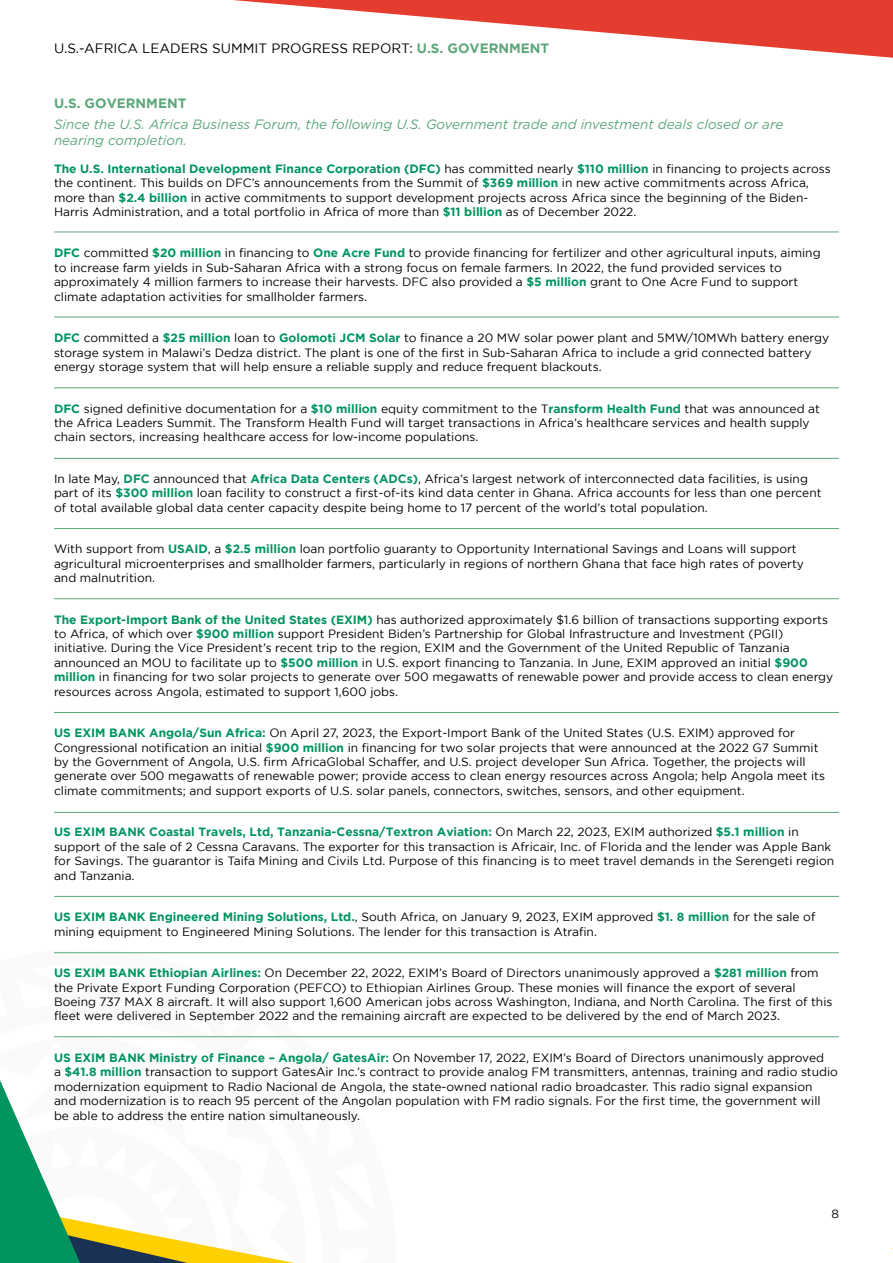
<style>
.page{position:relative;width:893px;height:1263px;background:#fff}
.page>*{position:absolute;margin:0;border:0;box-sizing:border-box;transform-origin:0 0}
.t1{font:italic 13.5px/16.2px "Gotham";color:#5da77b}
.t2{font:13.5px "Gotham";color:#000}
.t3{font:700 13.5px "Gotham";color:#5da77b}
.t4{font:12px/14.4px "Gotham";color:#000}
.s1{font-weight:700;color:#5da77b}
.s2{font-weight:700;color:#00945e}
</style>
<div class="page">
<svg style="left:0;top:1080px;width:295px;height:183px"></svg>
<svg style="left:233px;top:0;width:660px;height:58px"></svg>
<hr style="left:54px;top:232px;width:785px;height:1px;background:#5da77b">
<hr style="left:54px;top:317px;width:785px;height:1px;background:#5da77b">
<hr style="left:54px;top:388px;width:785px;height:1px;background:#5da77b">
<hr style="left:54px;top:458px;width:785px;height:1px;background:#5da77b">
<hr style="left:54px;top:528px;width:785px;height:1px;background:#5da77b">
<hr style="left:54px;top:598px;width:785px;height:1px;background:#5da77b">
<hr style="left:54px;top:712px;width:785px;height:1px;background:#5da77b">
<hr style="left:54px;top:812px;width:785px;height:1px;background:#5da77b">
<hr style="left:54px;top:896px;width:785px;height:1px;background:#5da77b">
<hr style="left:54px;top:952px;width:785px;height:1px;background:#5da77b">
<hr style="left:54px;top:1036px;width:785px;height:1px;background:#5da77b">
<p class="t2" style="left:54px;top:41px;width:497px">U.S.-AFRICA LEADERS SUMMIT PROGRESS REPORT: <span class="s1">U.S. GOVERNMENT</span></p>
<p class="t3" style="left:54px;top:96px;width:134px">U.S. GOVERNMENT</p>
<p class="t1" style="left:54px;top:116px;width:731px">Since the U.S. Africa Business Forum, the following U.S. Government trade and investment deals closed or are nearing completion.</p>
<p class="t4" style="left:54px;top:161px;width:778px"><span class="s2">The U.S. International Development Finance Corporation (DFC)</span> has committed nearly <span class="s2">$110 million</span> in financing to projects across the continent. This builds on DFC’s announcements from the Summit of <span class="s2">$369 million</span> in new active commitments across Africa, more than <span class="s2">$2.4 billion</span> in active commitments to support development projects across Africa since the beginning of the Biden-Harris Administration, and a total portfolio in Africa of more than <span class="s2">$11 billion</span> as of December 2022.</p>
<p class="t4" style="left:54px;top:246px;width:768px"><span class="s2">DFC</span> committed <span class="s2">$20 million</span> in financing to <span class="s2">One Acre Fund</span> to provide financing for fertilizer and other agricultural inputs, aiming to increase farm yields in Sub-Saharan Africa with a strong focus on female farmers. In 2022, the fund provided services to approximately 4 million farmers to increase their harvests. DFC also provided a <span class="s2">$5 million</span> grant to One Acre Fund to support climate adaptation activities for smallholder farmers.</p>
<p class="t4" style="left:54px;top:331px;width:777px"><span class="s2">DFC</span> committed a <span class="s2">$25 million</span> loan to <span class="s2">Golomoti JCM Solar</span> to finance a 20 MW solar power plant and 5MW/10MWh battery energy storage system in Malawi’s Dedza district. The plant is one of the first in Sub-Saharan Africa to include a grid connected battery energy storage system that will help ensure a reliable supply and reduce frequent blackouts.</p>
<p class="t4" style="left:54px;top:401px;width:767px"><span class="s2">DFC</span> signed definitive documentation for a <span class="s2">$10 million</span> equity commitment to the T<span class="s2">ransform Health Fund</span> that was announced at the Africa Leaders Summit. The Transform Health Fund will target transactions in Africa’s healthcare services and health supply chain sectors, increasing healthcare access for low-income populations.</p>
<p class="t4" style="left:54px;top:471px;width:769px">In late May, <span class="s2">DFC</span> announced that <span class="s2">Africa Data Centers (ADCs)</span>, Africa’s largest network of interconnected data facilities, is using part of its <span class="s2">$300 million</span> loan facility to construct a first-of-its kind data center in Ghana. Africa accounts for less than one percent of total available global data center capacity despite being home to 17 percent of the world’s total population.</p>
<p class="t4" style="left:54px;top:542px;width:751px">With support from <span class="s2">USAID</span>, a <span class="s2">$2.5 million</span> loan portfolio guaranty to Opportunity International Savings and Loans will support agricultural microenterprises and smallholder farmers, particularly in regions of northern Ghana that face high rates of poverty and malnutrition.</p>
<p class="t4" style="left:54px;top:612px;width:781px"><span class="s2">The Export-Import Bank of the United States (EXIM)</span> has authorized approximately $1.6 billion of transactions supporting exports to Africa, of which over <span class="s2">$900 million</span> support President Biden’s Partnership for Global Infrastructure and Investment (PGII) initiative. During the Vice President’s recent trip to the region, EXIM and the Government of the United Republic of Tanzania announced an MOU to facilitate up to <span class="s2">$500 million</span> in U.S. export financing to Tanzania. In June, EXIM approved an initial <span class="s2">$900 million</span> in financing for two solar projects to generate over 500 megawatts of renewable power and provide access to clean energy resources across Angola, estimated to support 1,600 jobs.</p>
<p class="t4" style="left:54px;top:726px;width:773px"><span class="s2">US EXIM BANK Angola/Sun Africa:</span> On April 27, 2023, the Export-Import Bank of the United States (U.S. EXIM) approved for Congressional notification an initial <span class="s2">$900 million</span> in financing for two solar projects that were announced at the 2022 G7 Summit by the Government of Angola, U.S. firm AfricaGlobal Schaffer, and U.S. project developer Sun Africa. Together, the projects will generate over 500 megawatts of renewable power; provide access to clean energy resources across Angola; help Angola meet its climate commitments; and support exports of U.S. solar panels, connectors, switches, sensors, and other equipment.</p>
<p class="t4" style="left:54px;top:825px;width:782px"><span class="s2">US EXIM BANK Coastal Travels, Ltd, Tanzania-Cessna/Textron Aviation:</span> On March 22, 2023, EXIM authorized <span class="s2">$5.1 million</span> in support of the sale of 2 Cessna Caravans. The exporter for this transaction is Africair, Inc. of Florida and the lender was Apple Bank for Savings. The guarantor is Taifa Mining and Civils Ltd. Purpose of this financing is to meet travel demands in the Serengeti region and Tanzania.</p>
<p class="t4" style="left:54px;top:909px;width:763px"><span class="s2">US EXIM BANK Engineered Mining Solutions, Ltd.</span>, South Africa, on January 9, 2023, EXIM approved <span class="s2">$1. 8 million</span> for the sale of mining equipment to Engineered Mining Solutions. The lender for this transaction is Atrafin.</p>
<p class="t4" style="left:54px;top:965px;width:780px"><span class="s2">US EXIM BANK Ethiopian Airlines:</span> On December 22, 2022, EXIM’s Board of Directors unanimously approved a <span class="s2">$281 million</span> from the Private Export Funding Corporation (PEFCO) to Ethiopian Airlines Group. These monies will finance the export of several Boeing 737 MAX 8 aircraft. It will also support 1,600 American jobs across Washington, Indiana, and North Carolina. The first of this fleet were delivered in September 2022 and the remaining aircraft are expected to be delivered by the end of March 2023.</p>
<p class="t4" style="left:54px;top:1050px;width:785px"><span class="s2">US EXIM BANK Ministry of Finance – Angola/ GatesAir:</span> On November 17, 2022, EXIM’s Board of Directors unanimously approved<br>a <span class="s2">$41.8 million</span> transaction to support GatesAir Inc.’s contract to provide analog FM transmitters, antennas, training and radio studio modernization equipment to Radio Nacional de Angola, the state-owned national radio broadcaster. This radio signal expansion<br>and modernization is to reach 95 percent of the Angolan population with FM radio signals. For the first time, the government will be able to address the entire nation simultaneously.</p>
<p class="t4" style="left:831px;top:1206px;width:9px">8</p>
</div>
